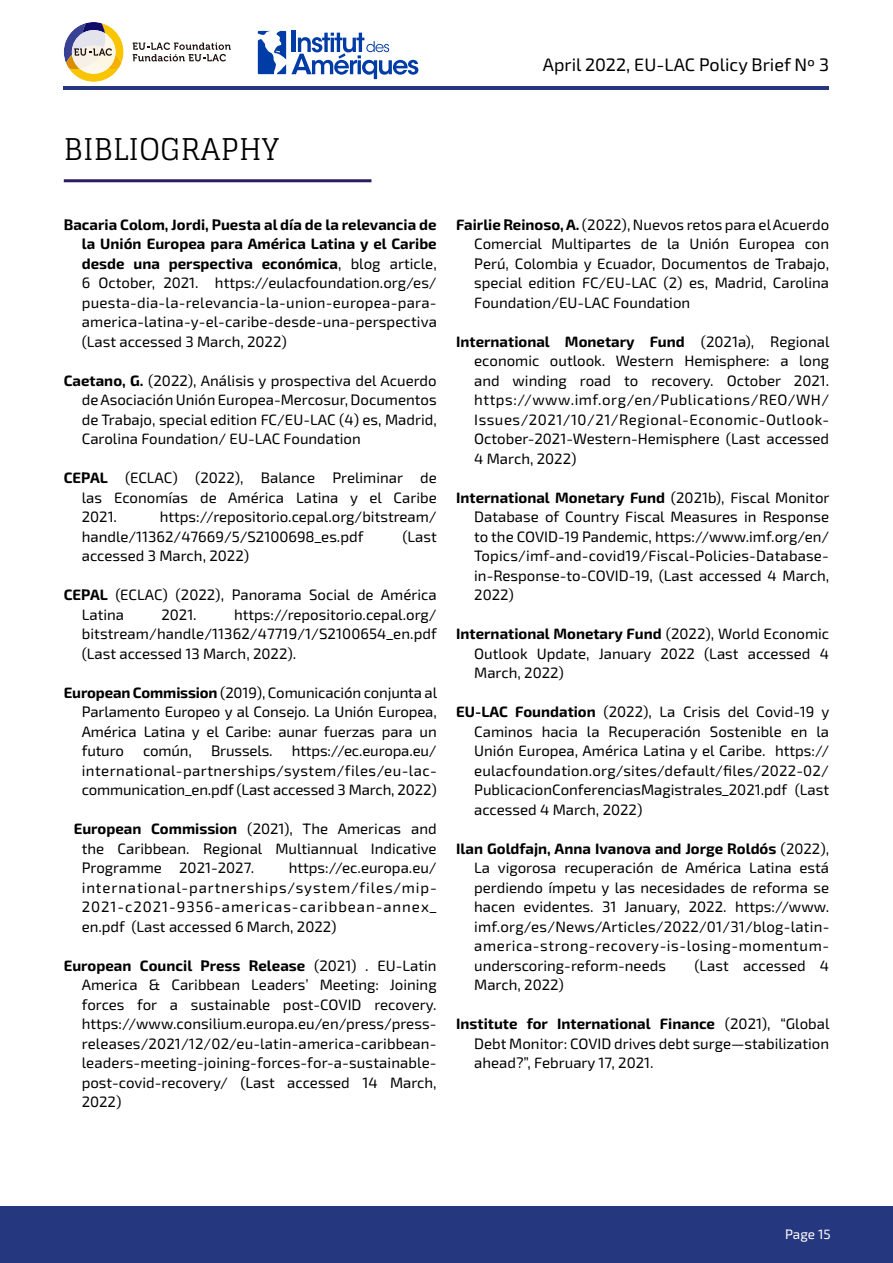
<style>
.page{position:relative;width:893px;height:1263px;background:#fff}
.page>*{position:absolute;margin:0;border:0;box-sizing:border-box;transform-origin:0 0}
.t1{font:30px "Glegoo";letter-spacing:.01em;color:#000}
.t2{font:18px "Exo 2";color:#000}
.t3{font:15px/19.5px "Exo 2";color:#000;text-align:justify}
.t4{font:13.5px "Exo 2";color:#fff}
.s1{font-weight:700}
</style>
<div class="page">
<div style="left:0;top:1207px;width:893px;height:56px;background:#25377f"></div>
<hr style="left:64px;top:86px;width:765px;height:3px;background:#25377f">
<svg style="left:133px;top:42px;width:98px;height:19px"></svg>
<svg style="left:64px;top:22px;width:60px;height:60px"></svg>
<svg style="left:258px;top:31px;width:160px;height:48px"></svg>
<hr style="left:64px;top:179px;width:307px;height:3px;background:#2c1b62">
<p class="t2" style="left:543px;top:52px;width:288px">April 2022, EU-LAC Policy Brief Nº 3</p>
<h1 class="t1" style="left:64px;top:132px;width:217px">BIBLIOGRAPHY</h1>
<p class="t3" style="left:82px;top:214px;width:357px;text-indent:-18px"><span class="s1">Bacaria Colom, Jordi, Puesta al día de la relevancia de la Unión Europea para América Latina y el Caribe desde una perspectiva económica</span>, blog article, 6 October, 2021. https://eulacfoundation.org/es/ puesta-dia-la-relevancia-la-union-europea-para&shy;america-latina-y-el-caribe-desde-una-perspectiva (Last accessed 3 March, 2022)</p>
<p class="t3" style="left:82px;top:370px;width:356px;text-indent:-18px"><span class="s1">Caetano, G.</span> (2022), Análisis y prospectiva del Acuerdo de Asociación Unión Europea-Mercosur, Documentos de Trabajo, special edition FC/EU-LAC (4) es, Madrid, Carolina Foundation/ EU-LAC Foundation</p>
<p class="t3" style="left:82px;top:467px;width:356px;text-indent:-18px"><span class="s1">CEPAL</span> (ECLAC) (2022), Balance Preliminar de las Economías de América Latina y el Caribe 2021.</p>
<p class="t3" style="left:82px;top:506px;width:356px;text-indent:78px">https://repositorio.cepal.org/bitstream/ handle/11362/47669/5/S2100698_es.pdf</p>
<p class="t3" style="left:402px;top:526px;width:36px">(Last</p>
<p class="t3" style="left:82px;top:545px;width:169px">accessed 3 March, 2022)</p>
<p class="t3" style="left:82px;top:584px;width:356px;text-indent:-18px"><span class="s1">CEPAL</span> (ECLAC) (2022), Panorama Social de América<br>Latina</p>
<p class="t3" style="left:161px;top:604px;width:37px">2021.</p>
<p class="t3" style="left:82px;top:604px;width:357px;text-indent:152px">https://repositorio.cepal.org/ bitstream/handle/11362/47719/1/S2100654_en.pdf (Last accessed 13 March, 2022).</p>
<p class="t3" style="left:82px;top:682px;width:357px;text-indent:-18px"><span class="s1">European Commission</span> (2019), Comunicación conjunta al Parlamento Europeo y al Consejo. La Unión Europea, América Latina y el Caribe: aunar fuerzas para un futuro</p>
<p class="t3" style="left:143px;top:740px;width:50px">común,</p>
<p class="t3" style="left:211px;top:740px;width:63px">Brussels.</p>
<p class="t3" style="left:82px;top:740px;width:356px;text-indent:210px">https://ec.europa.eu/ international-partnerships/system/files/eu-lac&shy;communication_en.pdf (Last accessed 3 March, 2022)</p>
<p class="t3" style="left:82px;top:818px;width:356px;text-indent:-8px"><span class="s1">European Commission</span> (2021), The Americas and the Caribbean. Regional Multiannual Indicative Programme 2021-2027.</p>
<p class="t3" style="left:82px;top:857px;width:356px;text-indent:207px">https://ec.europa.eu/ international-partnerships/system/files/mip-2021-c2021-9356-americas-caribbean-annex_ en.pdf (Last accessed 6 March, 2022)</p>
<p class="t3" style="left:82px;top:955px;width:356px;text-indent:-18px"><span class="s1">European Council Press Release</span> (2021) . EU-Latin America &amp; Caribbean Leaders’ Meeting: Joining forces for a sustainable post-COVID recovery. https://www.consilium.europa.eu/en/press/press&shy;releases/2021/12/02/eu-latin-america-caribbean&shy;leaders-meeting-joining-forces-for-a-sustainable&shy;post-covid-recovery/ (Last accessed 14 March, 2022)</p>
<p class="t3" style="left:474px;top:214px;width:356px;text-indent:-18px"><span class="s1">Fairlie Reinoso, A.</span> (2022), Nuevos retos para el Acuerdo Comercial Multipartes de la Unión Europea con Perú, Colombia y Ecuador, Documentos de Trabajo, special edition FC/EU-LAC (2) es, Madrid, Carolina Foundation/EU-LAC Foundation</p>
<p class="t3" style="left:474px;top:331px;width:357px;text-indent:-18px"><span class="s1">International Monetary Fund</span> (2021a), Regional economic outlook. Western Hemisphere: a long and winding road to recovery. October 2021. https://www.imf.org/en/Publications/REO/WH/ Issues/2021/10/21/Regional-Economic-Outlook-October-2021-Western-Hemisphere (Last accessed 4 March, 2022)</p>
<p class="t3" style="left:474px;top:487px;width:357px;text-indent:-18px"><span class="s1">International Monetary Fund</span> (2021b), Fiscal Monitor Database of Country Fiscal Measures in Response to the COVID-19 Pandemic, https://www.imf.org/en/ Topics/imf-and-covid19/Fiscal-Policies-Database&shy;in-Response-to-COVID-19, (Last accessed 4 March, 2022)</p>
<p class="t3" style="left:474px;top:623px;width:356px;text-indent:-18px"><span class="s1">International Monetary Fund</span> (2022), World Economic Outlook Update, January 2022 (Last accessed 4<br>March, 2022)</p>
<p class="t3" style="left:474px;top:701px;width:357px;text-indent:-18px"><span class="s1">EU-LAC Foundation</span> (2022), La Crisis del Covid-19 y Caminos hacia la Recuperación Sostenible en la Unión Europea, América Latina y el Caribe. https:// eulacfoundation.org/sites/default/files/2022-02/ PublicacionConferenciasMagistrales_2021.pdf (Last accessed 4 March, 2022)</p>
<p class="t3" style="left:474px;top:838px;width:357px;text-indent:-18px"><span class="s1">Ilan Goldfajn, Anna Ivanova and Jorge Roldós</span> (2022), La vigorosa recuperación de América Latina está perdiendo ímpetu y las necesidades de reforma se hacen evidentes. 31 January, 2022. https://www. imf.org/es/News/Articles/2022/01/31/blog-latin&shy;america-strong-recovery-is-losing-momentum&shy;underscoring-reform-needs</p>
<p class="t3" style="left:694px;top:955px;width:136px">(Last accessed 4</p>
<p class="t3" style="left:474px;top:974px;width:91px">March, 2022)</p>
<p class="t3" style="left:474px;top:1013px;width:357px;text-indent:-18px"><span class="s1">Institute for International Finance</span> (2021), “Global Debt Monitor: COVID drives debt surge—stabilization ahead?”, February 17, 2021.</p>
<p class="t4" style="left:785px;top:1225px;width:47px">Page 15</p>
</div>
